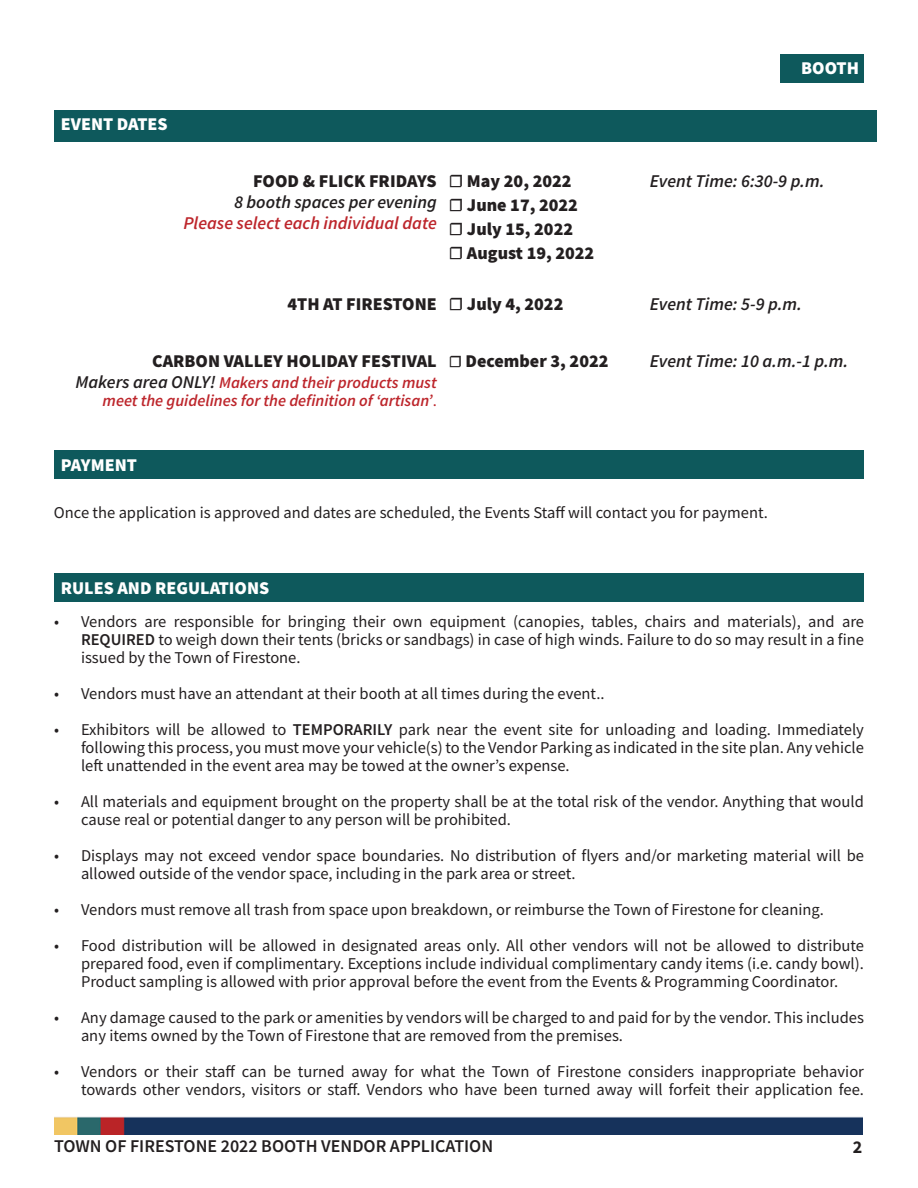
<style>
.page{position:relative;width:918px;height:1188px;background:#fff}
.page>*{position:absolute;margin:0;border:0;box-sizing:border-box;transform-origin:0 0}
.t1{font:900 18px/24px "Source Sans Pro";color:#231f20}
.t2{font:italic 600 18px "Source Sans Pro";color:#231f20}
.t3{font:600 18px "Source Sans Pro";color:#231f20}
.t4{font:900 18px "Source Sans Pro";color:#fff}
.t5{font:italic 600 18px "Source Sans Pro";color:#bd262c}
.t6{font:700 18px "Source Sans Pro";color:#231f20}
.t7{font:16.5px/18px "Source Sans Pro";color:#231f20;text-align:justify}
.t8{font:italic 600 16.5px/18px "Source Sans Pro";color:#bd262c;text-align:right}
.s1{font-size:18px;color:#231f20}
.s2{font-weight:400;font-style:normal}
.s3{font-size:16.5px}
.s4{font-weight:600}
</style>
<div class="page">
<img style="left:54px;top:1116px;width:808px;height:18px">
<div style="left:781px;top:54px;width:83px;height:28px;background:#0e595c"></div>
<div style="left:54px;top:110px;width:822px;height:32px;background:#0e595c"></div>
<div style="left:54px;top:451px;width:810px;height:28px;background:#0e595c"></div>
<div style="left:54px;top:574px;width:810px;height:28px;background:#0e595c"></div>
<p class="t4" style="left:801px;top:55px;width:59px">BOOTH</p>
<p class="t4" style="left:61px;top:112px;width:108px">EVENT DATES</p>
<p class="t1" style="left:253px;top:169px;width:185px">FOOD &amp; FLICK FRIDAYS</p>
<p class="t2" style="left:234px;top:190px;width:204px">8 booth spaces per evening</p>
<p class="t5" style="left:183px;top:211px;width:255px">Please select each individual date</p>
<p class="t1" style="left:449px;top:169px;width:124px">☐ May 20, 2022</p>
<p class="t1" style="left:449px;top:193px;width:131px">☐ June 17, 2022</p>
<p class="t1" style="left:449px;top:217px;width:147px">☐ July 15, 2022<br>☐ August 19, 2022</p>
<p class="t2" style="left:650px;top:169px;width:176px">Event Time: 6:30-9 p.m.</p>
<p class="t1" style="left:288px;top:292px;width:151px">4TH AT FIRESTONE</p>
<p class="t1" style="left:449px;top:292px;width:116px">☐ July 4, 2022</p>
<p class="t2" style="left:650px;top:292px;width:154px">Event Time: 5-9 p.m.</p>
<p class="t1" style="left:152px;top:349px;width:286px">CARBON VALLEY HOLIDAY FESTIVAL</p>
<p class="t8" style="left:75px;top:373px;width:363px"><span class="s1">Makers area ONLY!</span> Makers and their products must meet the guidelines for the definition of ‘artisan’<span class="s2">.</span></p>
<p class="t1" style="left:449px;top:349px;width:161px"><span class="s3">☐</span> December 3, 2022</p>
<p class="t2" style="left:650px;top:349px;width:200px">Event Time: 10 a.m.-1 p.m.</p>
<p class="t4" style="left:61px;top:452px;width:78px">PAYMENT</p>
<p class="t7" style="left:54px;top:503px;width:715px">Once the application is approved and dates are scheduled, the Events Staff will contact you for payment.</p>
<p class="t4" style="left:61px;top:575px;width:210px">RULES AND REGULATIONS</p>
<p class="t7" style="left:81px;top:613px;width:785px;text-indent:-27px">• Vendors are responsible for bringing their own equipment (canopies, tables, chairs and materials), and are <span class="s4">REQUIRED</span> to weigh down their tents (bricks or sandbags) in case of high winds. Failure to do so may result in a fine issued by the Town of Firestone.</p>
<p class="t7" style="left:54px;top:685px;width:552px">• Vendors must have an attendant at their booth at all times during the event..</p>
<p class="t7" style="left:81px;top:721px;width:785px;text-indent:-27px">• Exhibitors will be allowed to <span class="s4">TEMPORARILY</span> park near the event site for unloading and loading. Immediately following this process, you must move your vehicle(s) to the Vendor Parking as indicated in the site plan. Any vehicle left unattended in the event area may be towed at the owner’s expense.</p>
<p class="t7" style="left:81px;top:793px;width:784px;text-indent:-27px">• All materials and equipment brought on the property shall be at the total risk of the vendor. Anything that would cause real or potential danger to any person will be prohibited.</p>
<p class="t7" style="left:81px;top:847px;width:785px;text-indent:-27px">• Displays may not exceed vendor space boundaries. No distribution of flyers and/or marketing material will be allowed outside of the vendor space, including in the park area or street.</p>
<p class="t7" style="left:54px;top:901px;width:772px">• Vendors must remove all trash from space upon breakdown, or reimburse the Town of Firestone for cleaning.</p>
<p class="t7" style="left:81px;top:937px;width:785px;text-indent:-27px">• Food distribution will be allowed in designated areas only. All other vendors will not be allowed to distribute prepared food, even if complimentary. Exceptions include individual complimentary candy items (i.e. candy bowl).<br>Product sampling is allowed with prior approval before the event from the Events &amp; Programming Coordinator.</p>
<p class="t7" style="left:81px;top:1009px;width:785px;text-indent:-27px">• Any damage caused to the park or amenities by vendors will be charged to and paid for by the vendor. This includes any items owned by the Town of Firestone that are removed from the premises.</p>
<p class="t7" style="left:54px;top:1063px;width:812px;text-align:right">• Vendors or their staff can be turned away for what the Town of Firestone considers inappropriate behavior towards other vendors, visitors or staff. Vendors who have been turned away will forfeit their application fee.</p>
<p class="t3" style="left:54px;top:1134px;width:441px">TOWN OF FIRESTONE 2022 BOOTH VENDOR APPLICATION</p>
<p class="t6" style="left:853px;top:1135px;width:11px">2</p>
</div>
